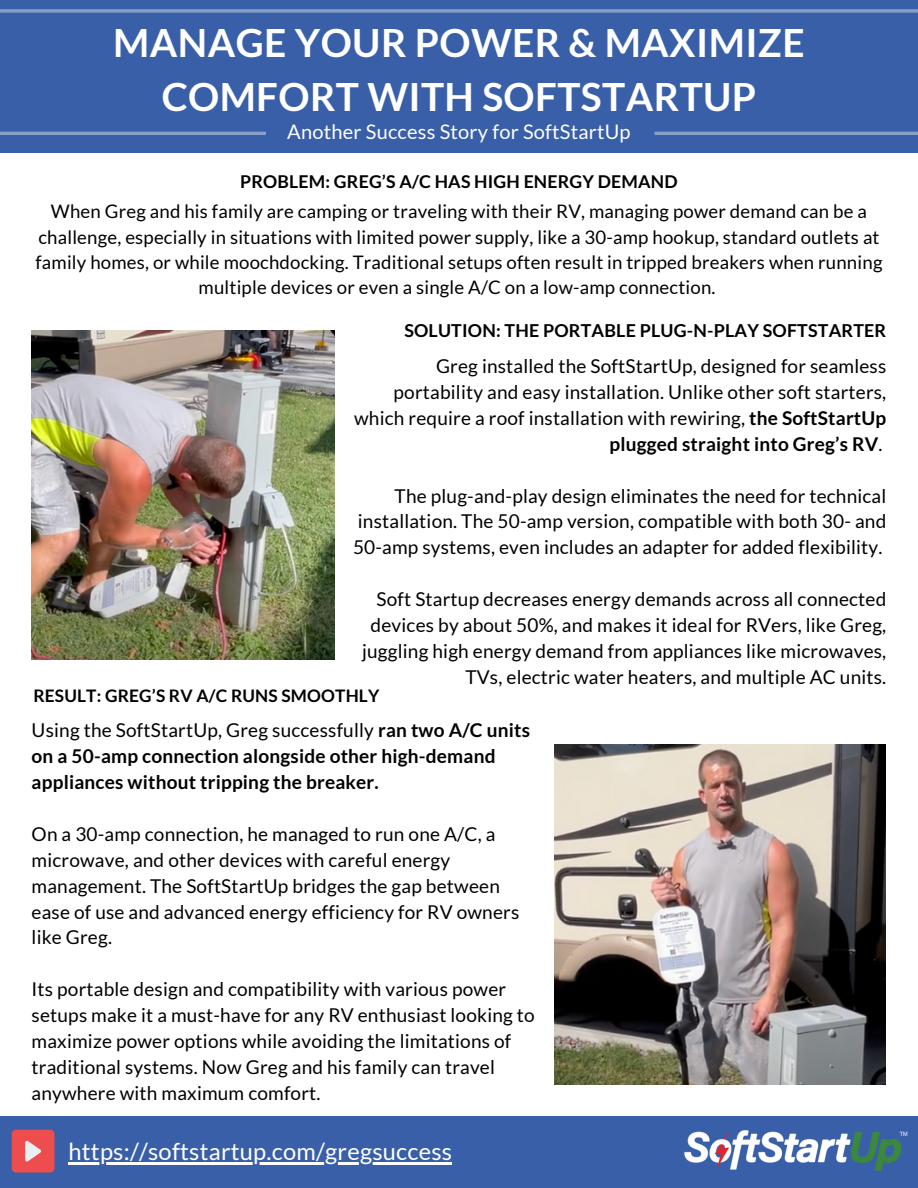
<style>
.page{position:relative;width:918px;height:1188px;background:#fff}
.page>*{position:absolute;margin:0;border:0;box-sizing:border-box;transform-origin:0 0}
.t1{font:700 39px/54.4px "Lato";letter-spacing:.01em;color:#fff;text-align:center}
.t2{font:23.7px "Lato";letter-spacing:.01em;color:#fff}
.t3{font:20.1px "Lato";letter-spacing:.01em;color:#fff}
.t4{font:19.05px/25.8px "Lato";letter-spacing:.01em;color:#000;text-align:right}
.t5{font:700 19.05px/25.8px "Lato";letter-spacing:.01em;color:#000}
.t6{font:18.6px/25.3px "Lato";letter-spacing:.01em;color:#000;text-align:center}
.t7{font:700 17.85px "Lato";letter-spacing:.01em;color:#000}
.t8{font:700 17.7px "Lato";letter-spacing:.01em;color:#000}
.t9{font:700 17.25px "Lato";letter-spacing:.01em;color:#000}
.s1{font-weight:700}
.s2{font-weight:400}
</style>
<div class="page">
<div style="left:0;top:1117px;width:918px;height:71px;background:#395fa9"></div>
<div style="left:0;top:0;width:918px;height:153px;background:#395fa9"></div>
<img style="left:32px;top:331px;width:303px;height:329px">
<img style="left:554px;top:744px;width:331px;height:340px">
<hr style="left:0;top:132px;width:266px;height:3px;background:#869fc8">
<hr style="left:655px;top:132px;width:263px;height:3px;background:#869fc8">
<svg style="left:0;top:9px;width:918px;height:4px;background:#7a94c3"></svg>
<div style="left:12px;top:1130px;width:43px;height:43px;background:#ee4d4d;border-radius:4px"></div>
<svg style="left:25px;top:1141px;width:16px;height:21px"></svg>
<hr style="left:68px;top:1162px;width:384px;height:2px;background:#fff">
<img style="left:684px;top:1130px;width:224px;height:41px">
<h3 class="t1" style="left:113px;top:14px;width:693px">MANAGE YOUR POWER &amp; MAXIMIZE<br>COMFORT WITH SOFTSTARTUP</h3>
<h1 class="t3" style="left:287px;top:119px;width:345px">Another Success Story for SoftStartUp</h1>
<p class="t8" style="left:240px;top:171px;width:439px">PROBLEM: GREG’S A/C HAS HIGH ENERGY DEMAND</p>
<p class="t6" style="left:35px;top:198px;width:849px">When Greg and his family are camping or traveling with their RV, managing power demand can be a challenge, especially in situations with limited power supply, like a 30-amp hookup, standard outlets at family homes, or while moochdocking. Traditional setups often result in tripped breakers when running multiple devices or even a single A/C on a low-amp connection.</p>
<p class="t7" style="left:404px;top:319px;width:483px">SOLUTION: THE PORTABLE PLUG-N-PLAY SOFTSTARTER</p>
<h3 class="t4" style="left:354px;top:353px;width:534px">Greg installed the SoftStartUp, designed for seamless portability and easy installation. Unlike other soft starters, which require a roof installation with rewiring, <span class="s1">the SoftStartUp plugged straight into Greg’s RV</span>.</h3>
<p class="t4" style="left:353px;top:482px;width:535px;text-align:justify;text-indent:42px">The plug-and-play design eliminates the need for technical installation. The 50-amp version, compatible with both 30- and 50-amp systems, even includes an adapter for added flexibility.</p>
<p class="t4" style="left:362px;top:586px;width:526px">Soft Startup decreases energy demands across all connected devices by about 50%, and makes it ideal for RVers, like Greg, juggling high energy demand from appliances like microwaves, TVs, electric water heaters, and multiple AC units.</p>
<h3 class="t9" style="left:33px;top:685px;width:347px">RESULT: GREG’S RV A/C RUNS SMOOTHLY</h3>
<h3 class="t5" style="left:32px;top:717px;width:500px"><span class="s2">Using the SoftStartUp, Greg successfully</span> ran two A/C units on a 50-amp connection alongside other high-demand appliances without tripping the breaker.</h3>
<h3 class="t4" style="left:32px;top:821px;width:489px;text-align:left">On a 30-amp connection, he managed to run one A/C, a microwave, and other devices with careful energy management. The SoftStartUp bridges the gap between ease of use and advanced energy efficiency for RV owners like Greg.</h3>
<p class="t4" style="left:32px;top:976px;width:505px;text-align:left">Its portable design and compatibility with various power setups make it a must-have for any RV enthusiast looking to maximize power options while avoiding the limitations of traditional systems. Now Greg and his family can travel anywhere with maximum comfort.</p>
<h3 class="t2" style="left:68px;top:1136px;width:385px">https://softstartup.com/gregsuccess</h3>
</div>
